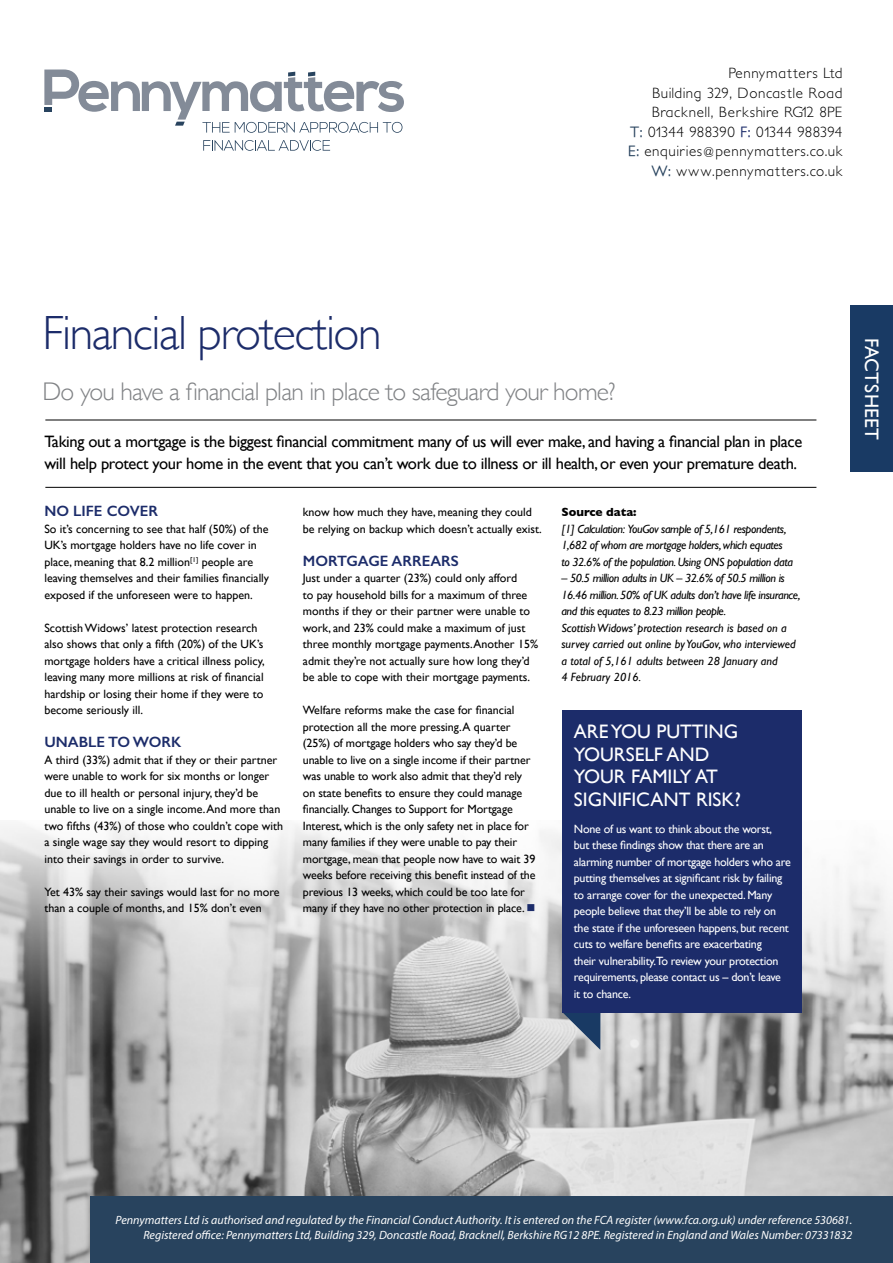
<style>
.page{position:relative;width:893px;height:1263px;background:#fff}
.page>*{position:absolute;margin:0;border:0;box-sizing:border-box;transform-origin:0 0}
.t1{font:300 48px "Gill Sans";letter-spacing:-.03em;color:#1c2c6a}
.t2{font:300 25.5px "Gill Sans";letter-spacing:-.03em;color:#808285}
.t3{font:19.5px/22.5px "Gill Sans";color:#fff}
.t4{font:16.5px/22.5px "Gill Sans";letter-spacing:-.02em;color:#000}
.t5{font:300 15px/19.5px "Petita";letter-spacing:.04em;color:#000;text-align:right}
.t6{font:600 15px "Gill Sans";color:#1c2c6a}
.t7{font:12px/16.5px "Gill Sans";color:#000}
.t8{font:12px/16.5px "Gill Sans";letter-spacing:-.02em;color:#fff}
.t9{font:italic 12px/16.5px "Gill Sans";color:#000}
.t10{font:italic 12px/14.4px "Myriad Pro";color:#fff;text-align:right}
.t11{font:italic 12px/16.5px "Gill Sans";letter-spacing:-.03em;color:#000}
.t12{font:700 12px "Gill Sans";color:#000}
.s1{font-weight:500;color:#28435e}
.s2{font-weight:500;color:#1c2c6a}
.s3{color:#1c2c6a}
</style>
<div class="page">
<img style="left:0;top:825px;width:893px;height:438px">
<hr style="left:45px;top:487px;width:771px;height:1px;background:#000">
<hr style="left:45px;top:420px;width:771px;height:1px;background:#000">
<svg style="left:562px;top:1012px;width:38px;height:38px"></svg>
<div style="left:562px;top:710px;width:240px;height:302px;background:#1c2c6a"></div>
<div style="left:850px;top:306px;width:43px;height:166px;background:#193a64"></div>
<div style="left:90px;top:1196px;width:803px;height:67px;background:#28435e"></div>
<svg style="left:203px;top:140px;width:127px;height:11px"></svg>
<svg style="left:44px;top:69px;width:360px;height:64px"></svg>
<p class="t5" style="left:628px;top:63px;width:216px">Pennymatters Ltd<br>Building 329, Doncastle Road<br>Bracknell, Berkshire RG12 8PE<br><span class="s1">T:</span> 01344 988390 <span class="s2">F:</span> 01344 988394<br><span class="s1">E:</span> enquiries@pennymatters.co.uk<br><span class="s1">W:</span> www.pennymatters.co.uk</p>
<h1 class="t1" style="left:43px;top:306px;width:341px">Financial protection</h1>
<h2 class="t2" style="left:43px;top:377px;width:574px">Do you have a financial plan in place to safeguard your home?</h2>
<h3 class="t4" style="left:44px;top:430px;width:759px">Taking out a mortgage is the biggest financial commitment many of us will ever make, and having a financial plan in place will help protect your home in the event that you can’t work due to illness or ill health, or even your premature death.</h3>
<p class="t6" style="left:44px;top:502px;width:115px">NO LIFE COVER</p>
<p class="t7" style="left:44px;top:520px;width:226px">So it’s concerning to see that half (50%) of the UK’s mortgage holders have no life cover in place, meaning that 8.2 million<sup>[1]</sup> people are leaving themselves and their families financially exposed if the unforeseen were to happen.</p>
<p class="t7" style="left:44px;top:619px;width:222px">Scottish Widows’ latest protection research also shows that only a fifth (20%) of the UK’s mortgage holders have a critical illness policy, leaving many more millions at risk of financial hardship or losing their home if they were to become seriously ill.</p>
<p class="t6" style="left:44px;top:733px;width:139px">UNABLE TO WORK</p>
<p class="t7" style="left:44px;top:751px;width:240px">A third (33%) admit that if they or their partner were unable to work for six months or longer due to ill health or personal injury, they’d be unable to live on a single income. And more than two fifths (43%) of those who couldn’t cope with a single wage say they would resort to dipping into their savings in order to survive.</p>
<p class="t7" style="left:44px;top:883px;width:237px">Yet 43% say their savings would last for no more than a couple of months, and 15% don’t even</p>
<p class="t7" style="left:303px;top:504px;width:240px">know how much they have, meaning they could be relying on backup which doesn’t actually exist.</p>
<p class="t6" style="left:303px;top:551px;width:157px">MORTGAGE ARREARS</p>
<p class="t7" style="left:303px;top:570px;width:237px">Just under a quarter (23%) could only afford<br>to pay household bills for a maximum of three months if they or their partner were unable to work, and 23% could make a maximum of just three monthly mortgage payments. Another 15% admit they’re not actually sure how long they’d be able to cope with their mortgage payments.</p>
<p class="t7" style="left:303px;top:702px;width:234px">Welfare reforms make the case for financial protection all the more pressing. A quarter (25%) of mortgage holders who say they’d be unable to live on a single income if their partner was unable to work also admit that they’d rely on state benefits to ensure they could manage financially. Changes to Support for Mortgage Interest, which is the only safety net in place for many families if they were unable to pay their mortgage, mean that people now have to wait 39 weeks before receiving this benefit instead of the previous 13 weeks, which could be too late for many if they have no other protection in place. <span class="s3">■</span></p>
<p class="t12" style="left:561px;top:505px;width:77px">Source data:</p>
<p class="t11" style="left:561px;top:520px;width:233px">[1] Calculation: YouGov sample of 5,161 respondents,<br>1,682 of whom are mortgage holders, which equates to 32.6% of the population. Using ONS population data</p>
<p class="t9" style="left:561px;top:570px;width:241px">– 50.5 million adults in UK – 32.6% of 50.5 million is 16.46 million. 50% of UK adults don’t have life insurance, and this equates to 8.23 million people.<br>Scottish Widows’ protection research is based on a survey carried out online by YouGov, who interviewed a total of 5,161 adults between 28 January and<br>4 February 2016.</p>
<h3 class="t3" style="left:574px;top:720px;width:168px">ARE YOU PUTTING<br>YOURSELF AND<br>YOUR FAMILY AT<br>SIGNIFICANT RISK?</h3>
<p class="t8" style="left:574px;top:820px;width:218px">None of us want to think about the worst,<br>but these findings show that there are an alarming number of mortgage holders who are putting themselves at significant risk by failing to arrange cover for the unexpected. Many people believe that they’ll be able to rely on the state if the unforeseen happens, but recent cuts to welfare benefits are exacerbating<br>their vulnerability.To review your protection requirements, please contact us – don’t leave<br>it to chance.</p>
<h3 class="t3" style="left:883px;top:338px;width:104px;rotate:90deg">FACTSHEET</h3>
<p class="t10" style="left:116px;top:1213px;width:738px">Pennymatters Ltd is authorised and regulated by the Financial Conduct Authority. It is entered on the FCA register (www.fca.org.uk) under reference 530681.<br>Registered office: Pennymatters Ltd, Building 329, Doncastle Road, Bracknell, Berkshire RG12 8PE. Registered in England and Wales Number: 07331832</p>
</div>
